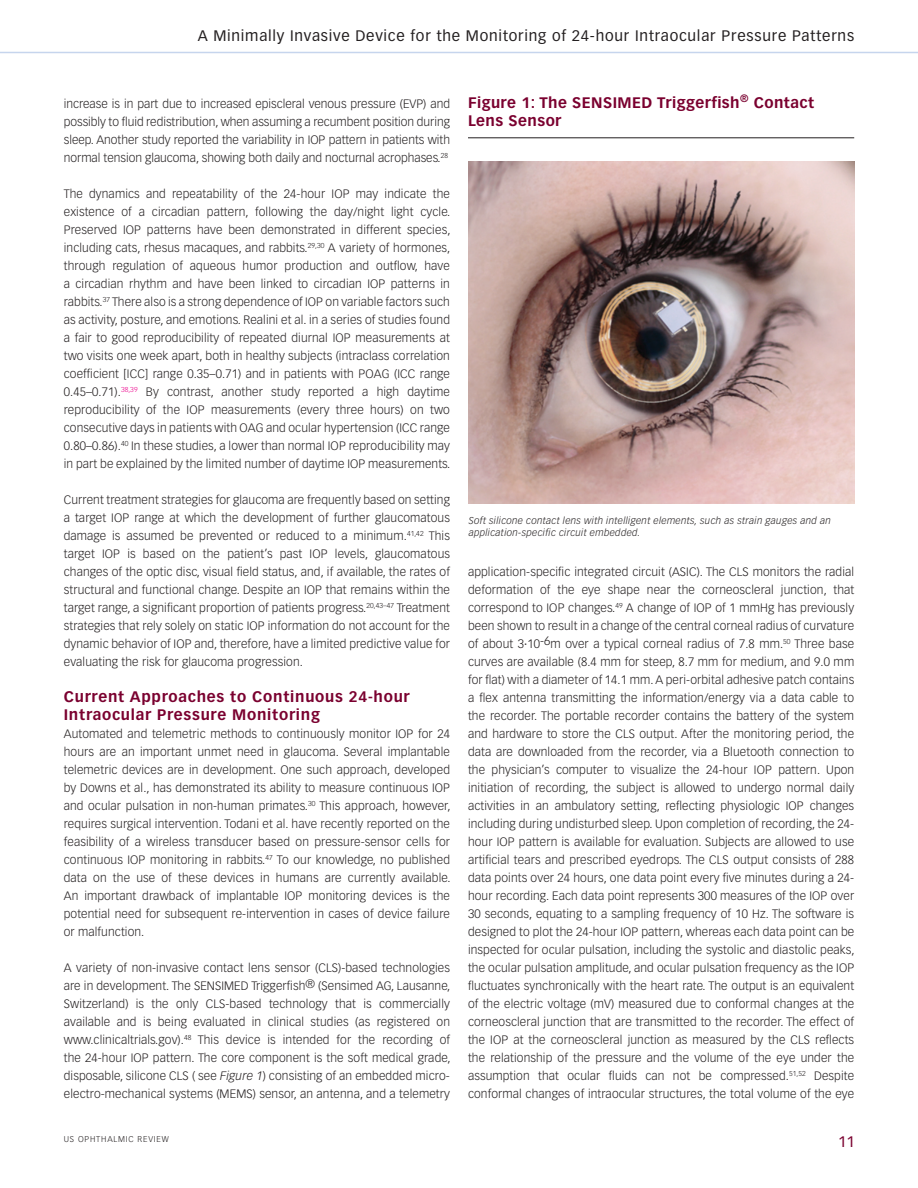
<style>
.page{position:relative;width:918px;height:1188px;background:#fff}
.page>*{position:absolute;margin:0;border:0;box-sizing:border-box;transform-origin:0 0}
.Strap_Heading{font:15px "Vectora LT Std";letter-spacing:.05em;color:#231f20}
.Body_text_heading{font:700 15px/18px "Vectora LT Std";letter-spacing:.05em;color:#7a002f}
.Body_text_heading-2{font:700 15px/18px "Vectora LT Std";letter-spacing:.03em;color:#7a002f}
.t1{font:15px "Vectora LT Std";color:#7a002f}
.Body_Text{font:300 12px/18px "Vectora LT Std";letter-spacing:.01em;color:#231f20;text-align:justify}
.Body_text_heading-3{font:italic 300 9.75px/11.7px "Vectora LT Std";letter-spacing:.03em;color:#231f20}
.Book_title_footer{font:300 8.25px "Vectora LT Std";letter-spacing:.1em;color:#231f20}
.s1{font-style:italic}
</style>
<div class="page">
<hr style="left:0;top:52px;width:918px;height:1px;background:#c6d5ed">
<hr style="left:0;top:0;width:1px;height:52px;background:#c6d5ed">
<img style="left:468px;top:162px;width:386px;height:342px">
<hr style="left:468px;top:138px;width:386px;height:1px;background:#231f20">
<p class="Strap_Heading" style="left:198px;top:27px;width:658px">A Minimally Invasive Device for the Monitoring of 24-hour Intraocular Pressure Patterns</p>
<p class="Body_Text" style="left:64px;top:95px;width:388px">increase is in part due to increased episcleral venous pressure (EVP) and possibly to fluid redistribution, when assuming a recumbent position during sleep. Another study reported the variability in IOP pattern in patients with normal tension glaucoma, showing both daily and nocturnal acrophases.<sup>28</sup></p>
<p class="Body_Text" style="left:64px;top:185px;width:388px">The dynamics and repeatability of the 24-hour IOP may indicate the existence of a circadian pattern, following the day/night light cycle.<br>Preserved IOP patterns have been demonstrated in different species, including cats, rhesus macaques, and rabbits.<sup>29,30</sup> A variety of hormones, through regulation of aqueous humor production and outflow, have a circadian rhythm and have been linked to circadian IOP patterns in rabbits.<sup>37</sup> There also is a strong dependence of IOP on variable factors such as activity, posture, and emotions. Realini et al. in a series of studies found a fair to good reproducibility of repeated diurnal IOP measurements at two visits one week apart, both in healthy subjects (intraclass correlation coefficient [ICC] range 0.35–0.71) and in patients with POAG (ICC range 0.45–0.71).<sup>38,39</sup> By contrast, another study reported a high daytime reproducibility of the IOP measurements (every three hours) on two consecutive days in patients with OAG and ocular hypertension (ICC range 0.80–0.86).<sup>40</sup> In these studies, a lower than normal IOP reproducibility may in part be explained by the limited number of daytime IOP measurements.</p>
<p class="Body_Text" style="left:64px;top:491px;width:388px">Current treatment strategies for glaucoma are frequently based on setting a target IOP range at which the development of further glaucomatous damage is assumed be prevented or reduced to a minimum.<sup>41,42</sup> This target IOP is based on the patient’s past IOP levels, glaucomatous changes of the optic disc, visual field status, and, if available, the rates of structural and functional change. Despite an IOP that remains within the target range, a significant proportion of patients progress.<sup>20,43–47</sup> Treatment strategies that rely solely on static IOP information do not account for the dynamic behavior of IOP and, therefore, have a limited predictive value for evaluating the risk for glaucoma progression.</p>
<p class="Body_text_heading" style="left:64px;top:688px;width:347px">Current Approaches to Continuous 24-hour<br>Intraocular Pressure Monitoring</p>
<p class="Body_Text" style="left:64px;top:725px;width:388px">Automated and telemetric methods to continuously monitor IOP for 24 hours are an important unmet need in glaucoma. Several implantable telemetric devices are in development. One such approach, developed by Downs et al., has demonstrated its ability to measure continuous IOP and ocular pulsation in non-human primates.<sup>30</sup> This approach, however, requires surgical intervention. Todani et al. have recently reported on the feasibility of a wireless transducer based on pressure-sensor cells for continuous IOP monitoring in rabbits.<sup>47</sup> To our knowledge, no published data on the use of these devices in humans are currently available.<br>An important drawback of implantable IOP monitoring devices is the potential need for subsequent re-intervention in cases of device failure or malfunction.</p>
<p class="Body_Text" style="left:64px;top:959px;width:388px">A variety of non-invasive contact lens sensor (CLS)-based technologies are in development. The SENSIMED Triggerfish® (Sensimed AG, Lausanne, Switzerland) is the only CLS-based technology that is commercially available and is being evaluated in clinical studies (as registered on www.clinicaltrials.gov).<sup>48</sup> This device is intended for the recording of the 24-hour IOP pattern. The core component is the soft medical grade, disposable, silicone CLS ( see <span class="s1">Figure 1</span>) consisting of an embedded micro&shy;electro-mechanical systems (MEMS) sensor, an antenna, and a telemetry</p>
<p class="Body_text_heading-2" style="left:468px;top:94px;width:348px">Figure 1: The SENSIMED Triggerfish<sup>®</sup> Contact<br>Lens Sensor</p>
<p class="Body_text_heading-3" style="left:469px;top:515px;width:364px">Soft silicone contact lens with intelligent elements, such as strain gauges and an application-specific circuit embedded.</p>
<p class="Body_Text" style="left:468px;top:563px;width:388px">application-specific integrated circuit (ASIC). The CLS monitors the radial deformation of the eye shape near the corneoscleral junction, that correspond to IOP changes.<sup>49</sup> A change of IOP of 1 mmHg has previously been shown to result in a change of the central corneal radius of curvature of about 3·10-6m over a typical corneal radius of 7.8 mm.<sup>50</sup> Three base curves are available (8.4 mm for steep, 8.7 mm for medium, and 9.0 mm for flat) with a diameter of 14.1 mm. A peri-orbital adhesive patch contains a flex antenna transmitting the information/energy via a data cable to the recorder. The portable recorder contains the battery of the system and hardware to store the CLS output. After the monitoring period, the data are downloaded from the recorder, via a Bluetooth connection to the physician’s computer to visualize the 24-hour IOP pattern. Upon initiation of recording, the subject is allowed to undergo normal daily activities in an ambulatory setting, reflecting physiologic IOP changes including during undisturbed sleep. Upon completion of recording, the 24- hour IOP pattern is available for evaluation. Subjects are allowed to use artificial tears and prescribed eyedrops. The CLS output consists of 288 data points over 24 hours, one data point every five minutes during a 24- hour recording. Each data point represents 300 measures of the IOP over 30 seconds, equating to a sampling frequency of 10 Hz. The software is designed to plot the 24-hour IOP pattern, whereas each data point can be inspected for ocular pulsation, including the systolic and diastolic peaks, the ocular pulsation amplitude, and ocular pulsation frequency as the IOP fluctuates synchronically with the heart rate. The output is an equivalent of the electric voltage (mV) measured due to conformal changes at the corneoscleral junction that are transmitted to the recorder. The effect of the IOP at the corneoscleral junction as measured by the CLS reflects the relationship of the pressure and the volume of the eye under the assumption that ocular fluids can not be compressed.<sup>51,52</sup> Despite conformal changes of intraocular structures, the total volume of the eye</p>
<p class="Book_title_footer" style="left:64px;top:1134px;width:107px">US OPHTHALMIC REVIEW</p>
<p class="t1" style="left:838px;top:1132px;width:18px">11</p>
</div>
